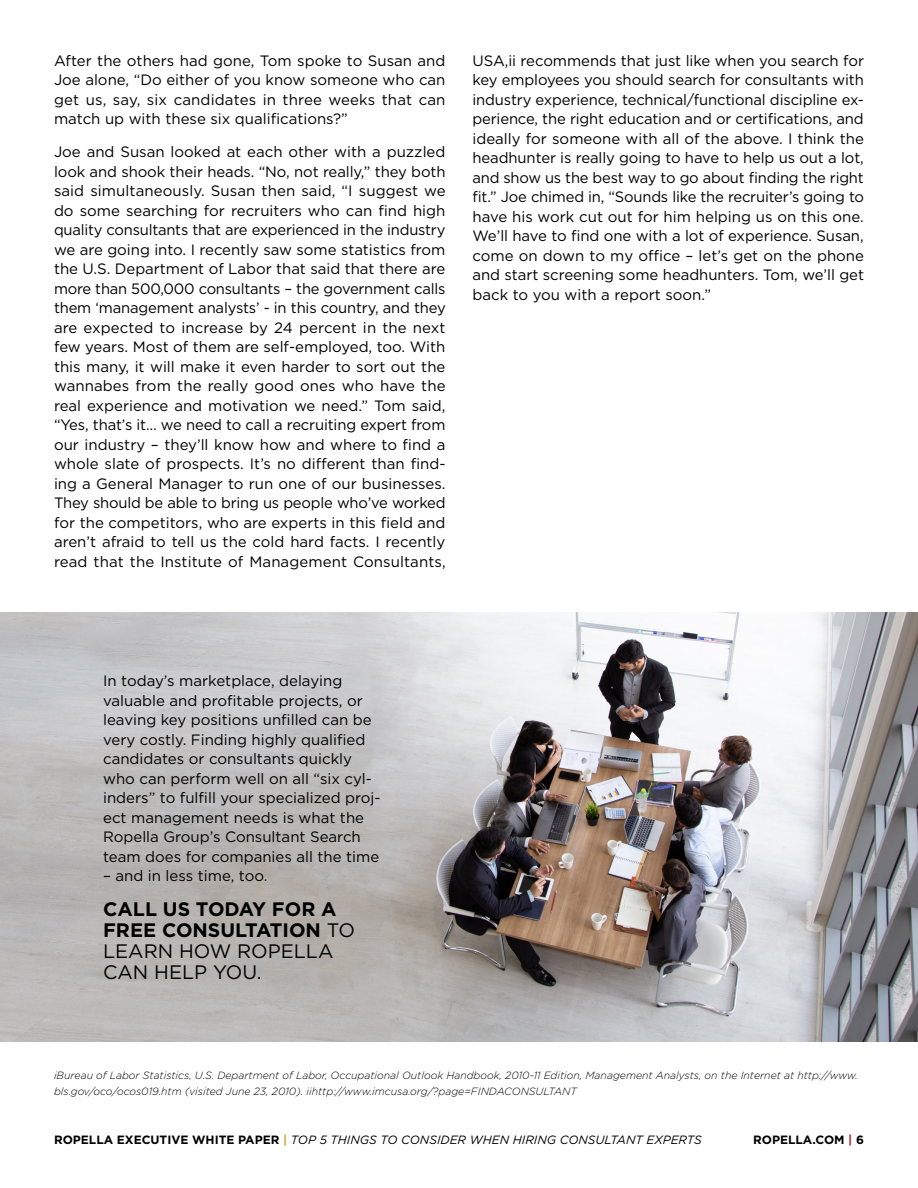
<style>
.page{position:relative;width:918px;height:1188px;background:#fff}
.page>*{position:absolute;margin:0;border:0;box-sizing:border-box;transform-origin:0 0}
.t1{font:700 19.5px/21px "Gotham";color:#000}
.t2{font:15px/19.5px "Gotham";color:#000;text-align:justify}
.t3{font:italic 12px "Gotham";color:#000}
.t4{font:700 12px "Gotham";color:#000}
.t5{font:italic 300 10.5px/16.5px "Gotham";color:#000}
.s1{font-weight:400}
.s2{font-weight:700;font-style:normal}
.s3{font-weight:700;font-style:normal;color:#df9a35}
.s4{color:#ae2524}
</style>
<div class="page">
<img style="left:0;top:612px;width:918px;height:429px">
<p class="t2" style="left:54px;top:51px;width:393px">After the others had gone, Tom spoke to Susan and Joe alone, “Do either of you know someone who can get us, say, six candidates in three weeks that can match up with these six qualifications?”</p>
<p class="t2" style="left:54px;top:142px;width:393px">Joe and Susan looked at each other with a puzzled look and shook their heads. “No, not really,” they both said simultaneously. Susan then said, “I suggest we do some searching for recruiters who can find high quality consultants that are experienced in the industry we are going into. I recently saw some statistics from the U.S. Department of Labor that said that there are more than 500,000 consultants – the government calls them ‘management analysts’ - in this country, and they are expected to increase by 24 percent in the next few years. Most of them are self-employed, too. With this many, it will make it even harder to sort out the wannabes from the really good ones who have the real experience and motivation we need.” Tom said, “Yes, that’s it… we need to call a recruiting expert from our industry – they’ll know how and where to find a whole slate of prospects. It’s no different than find&shy;ing a General Manager to run one of our businesses.<br>They should be able to bring us people who’ve worked for the competitors, who are experts in this field and aren’t afraid to tell us the cold hard facts. I recently read that the Institute of Management Consultants,</p>
<p class="t2" style="left:472px;top:51px;width:393px">USA,ii recommends that just like when you search for key employees you should search for consultants with industry experience, technical/functional discipline ex&shy;perience, the right education and or certifications, and ideally for someone with all of the above. I think the headhunter is really going to have to help us out a lot, and show us the best way to go about finding the right fit.” Joe chimed in, “Sounds like the recruiter’s going to have his work cut out for him helping us on this one.<br>We’ll have to find one with a lot of experience. Susan, come on down to my office – let’s get on the phone and start screening some headhunters. Tom, we’ll get back to you with a report soon.”</p>
<p class="t2" style="left:103px;top:671px;width:279px;text-align:left">In today’s marketplace, delaying valuable and profitable projects, or leaving key positions unfilled can be very costly. Finding highly qualified candidates or consultants quickly who can perform well on all “six cyl&shy;inders” to fulfill your specialized proj&shy;ect management needs is what the Ropella Group’s Consultant Search team does for companies all the time</p>
<p class="t2" style="left:103px;top:866px;width:166px">– and in less time, too.</p>
<h1 class="t1" style="left:103px;top:898px;width:254px">CALL US TODAY FOR A<br>FREE CONSULTATION <span class="s1">TO<br>LEARN HOW ROPELLA<br>CAN HELP YOU.</span></h1>
<p class="t5" style="left:54px;top:1066px;width:805px">iBureau of Labor Statistics, U.S. Department of Labor, Occupational Outlook Handbook, 2010-11 Edition, Management Analysts, on the Internet at http://www. bls.gov/oco/ocos019.htm (visited June 23, 2010). iihttp://www.imcusa.org/?page=FINDACONSULTANT</p>
<p class="t3" style="left:54px;top:1132px;width:649px"><span class="s2">ROPELLA EXECUTIVE WHITE PAPER</span> <span class="s3">|</span> TOP 5 THINGS TO CONSIDER WHEN HIRING CONSULTANT EXPERTS</p>
<p class="t4" style="left:753px;top:1131px;width:112px">ROPELLA.COM <span class="s4">|</span> 6</p>
</div>
